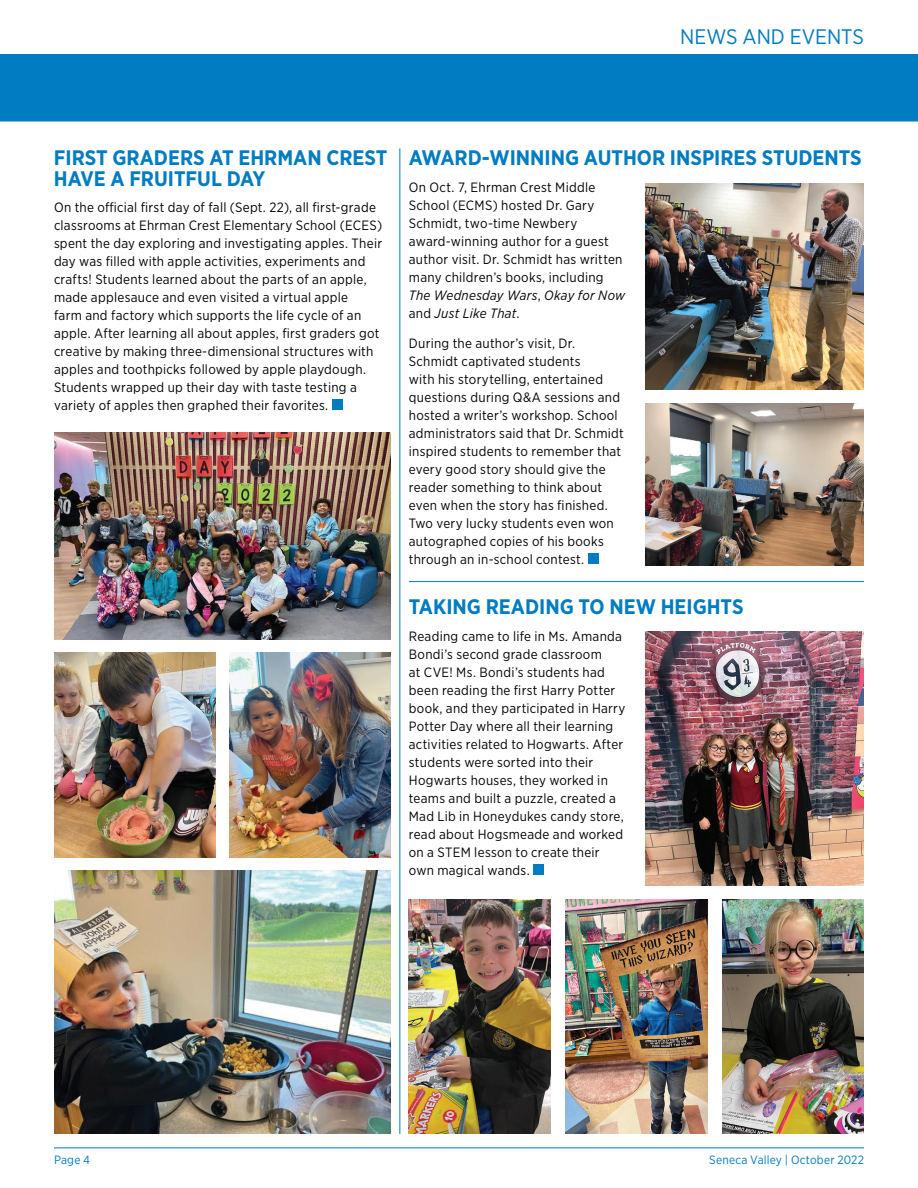
<style>
.page{position:relative;width:918px;height:1188px;background:#fff}
.page>*{position:absolute;margin:0;border:0;box-sizing:border-box;transform-origin:0 0}
.t1{font:700 21px/21px "Gotham Narrow";color:#007cc2}
.t2{font:21px "Gotham Narrow";color:#007cc2}
.t3{font:13.5px/18px "Gotham Narrow";letter-spacing:.02em;color:#040503}
.t4{font:12px "Gotham Narrow";letter-spacing:.015em;color:#007cc2}
.s1{font-style:italic}
</style>
<div class="page">
<hr style="left:54px;top:1148px;width:810px;height:1px;background:#007cc2">
<div style="left:0;top:54px;width:918px;height:68px;background:#007cc2"></div>
<div style="left:332px;top:399px;width:11px;height:11px;background:#007cc2"></div>
<div style="left:588px;top:553px;width:10px;height:11px;background:#007cc2"></div>
<div style="left:533px;top:864px;width:11px;height:11px;background:#007cc2"></div>
<img style="left:54px;top:871px;width:337px;height:263px">
<img style="left:54px;top:433px;width:337px;height:206px">
<img style="left:229px;top:653px;width:162px;height:204px">
<img style="left:54px;top:653px;width:162px;height:204px">
<img style="left:645px;top:183px;width:219px;height:207px">
<img style="left:645px;top:403px;width:219px;height:163px">
<hr style="left:409px;top:581px;width:455px;height:1px;background:#007cc2">
<img style="left:645px;top:632px;width:219px;height:254px">
<img style="left:722px;top:900px;width:142px;height:234px">
<img style="left:409px;top:900px;width:142px;height:234px">
<img style="left:566px;top:900px;width:141px;height:234px">
<hr style="left:399px;top:149px;width:1px;height:985px;background:#007cc2">
<h1 class="t2" style="left:680px;top:23px;width:185px">NEWS AND EVENTS</h1>
<h1 class="t1" style="left:54px;top:147px;width:335px">FIRST GRADERS AT EHRMAN CREST<br>HAVE A FRUITFUL DAY</h1>
<p class="t3" style="left:54px;top:198px;width:330px">On the official first day of fall (Sept. 22), all first-grade classrooms at Ehrman Crest Elementary School (ECES) spent the day exploring and investigating apples. Their day was filled with apple activities, experiments and crafts! Students learned about the parts of an apple, made applesauce and even visited a virtual apple<br>farm and factory which supports the life cycle of an apple. After learning all about apples, first graders got creative by making three-dimensional structures with apples and toothpicks followed by apple playdough.<br>Students wrapped up their day with taste testing a variety of apples then graphed their favorites.</p>
<h1 class="t1" style="left:409px;top:147px;width:454px">AWARD-WINNING AUTHOR INSPIRES STUDENTS</h1>
<p class="t3" style="left:409px;top:178px;width:218px">On Oct. 7, Ehrman Crest Middle<br>School (ECMS) hosted Dr. Gary<br>Schmidt, two-time Newbery award-winning author for a guest author visit. Dr. Schmidt has written many children’s books, including<br><span class="s1">The Wednesday Wars</span>, <span class="s1">Okay for Now </span>and <span class="s1">Just Like That</span>.</p>
<p class="t3" style="left:409px;top:334px;width:216px">During the author’s visit, Dr.<br>Schmidt captivated students<br>with his storytelling, entertained questions during Q&amp;A sessions and hosted a writer’s workshop. School administrators said that Dr. Schmidt inspired students to remember that every good story should give the reader something to think about even when the story has finished.<br>Two very lucky students even won autographed copies of his books through an in-school contest.</p>
<h1 class="t1" style="left:409px;top:596px;width:336px">TAKING READING TO NEW HEIGHTS</h1>
<p class="t3" style="left:409px;top:627px;width:218px">Reading came to life in Ms. Amanda<br>Bondi’s second grade classroom<br>at CVE! Ms. Bondi’s students had been reading the first Harry Potter book, and they participated in Harry<br>Potter Day where all their learning activities related to Hogwarts. After students were sorted into their<br>Hogwarts houses, they worked in teams and built a puzzle, created a<br>Mad Lib in Honeydukes candy store, read about Hogsmeade and worked on a STEM lesson to create their own magical wands.</p>
<p class="t4" style="left:54px;top:1153px;width:38px">Page 4</p>
<p class="t4" style="left:709px;top:1153px;width:156px">Seneca Valley | October 2022</p>
</div>
